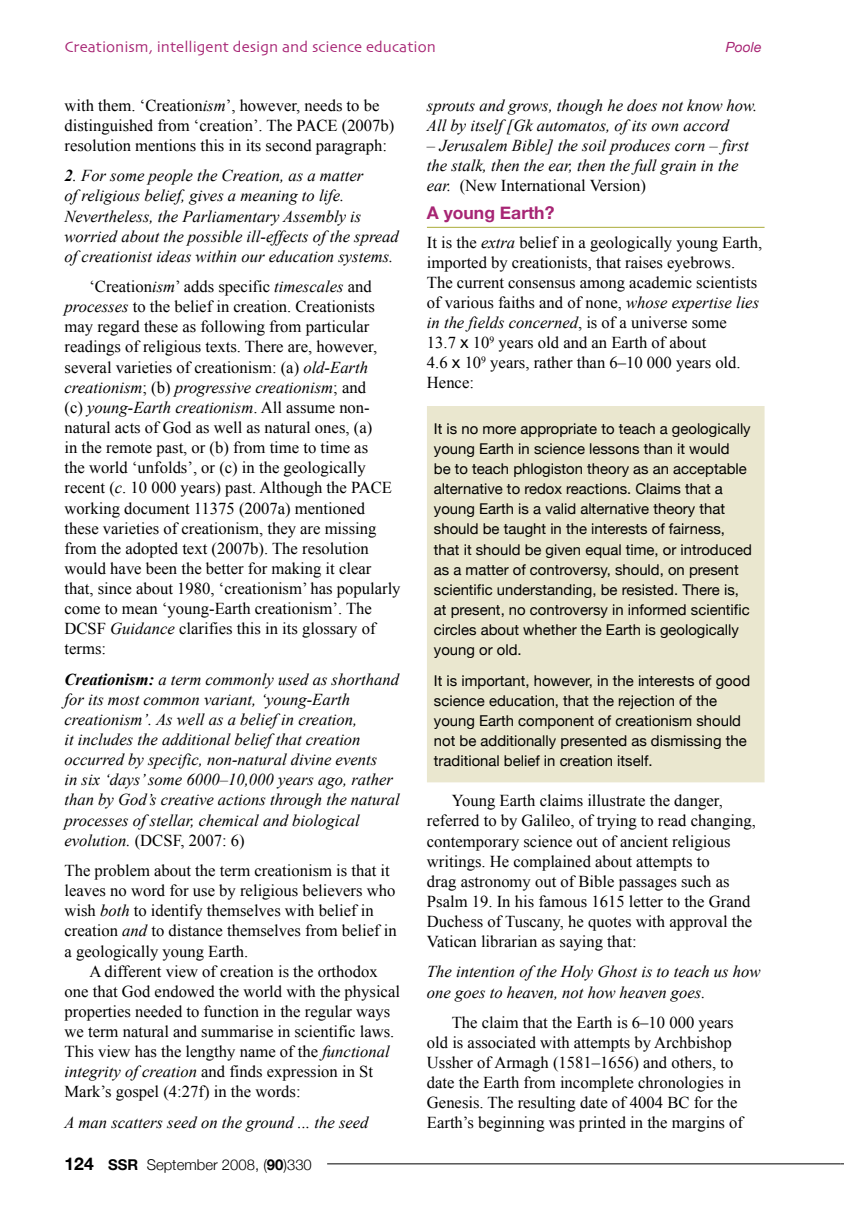
<style>
.page{position:relative;width:844px;height:1216px;background:#fff}
.page>*{position:absolute;margin:0;border:0;box-sizing:border-box;transform-origin:0 0}
.t1{font:700 17.5px "Helvetica Neue";color:#a72574}
.t2{font:16.62px/20.1px "Times New Roman";color:#000}
.t3{font:italic 16.62px/20.1px "Times New Roman";color:#000}
.t4{font:15.75px "Skia";color:#a72574}
.t5{font:14.88px/20.1px "Helvetica Neue";color:#000}
.t6{font:300 14.88px "Helvetica Neue";color:#000}
.t7{font:italic 14px "Helvetica Neue";color:#a72574}
.s1{font-style:italic}
.s2{font-weight:700}
.s3{font-style:normal}
.s4{font-weight:700;font-size:17.5px}
.s5{font-family:"Helvetica Neue"}
</style>
<div class="page">
<hr style="left:327px;top:1163px;width:513px;height:1px;background:#000">
<div style="left:427px;top:407px;width:336px;height:374px;background:#eae7cf"></div>
<div style="left:427px;top:406px;width:337px;height:376px;border:2px solid #eae7cf"></div>
<hr style="left:427px;top:227px;width:337px;height:1px;background:#aaab38">
<p class="t4" style="left:64px;top:38px;width:373px">Creationism, intelligent design and science education</p>
<p class="t7" style="left:725px;top:39px;width:37px">Poole</p>
<p class="t2" style="left:64px;top:95px;width:331px">with them. ‘Creation<span class="s1">ism</span>’, however, needs to be distinguished from ‘creation’. The PACE (2007b) resolution mentions this in its second paragraph:</p>
<p class="t3" style="left:64px;top:165px;width:336px"><span class="s2">2</span>. For some people the Creation, as a matter<br>of religious belief, gives a meaning to life.<br>Nevertheless, the Parliamentary Assembly is worried about the possible ill-effects of the spread of creationist ideas within our education systems.</p>
<p class="t2" style="left:64px;top:276px;width:337px;text-indent:25px">‘Creation<span class="s1">ism</span>’ adds specific <span class="s1">timescales</span> and <span class="s1">processes</span> to the belief in creation. Creationists may regard these as following from particular readings of religious texts. There are, however, several varieties of creationism: (a) <span class="s1">old-Earth creationism</span>; (b) <span class="s1">progressive creationism</span>; and<br>(c) <span class="s1">young-Earth creationism</span>. All assume non&shy;natural acts of God as well as natural ones, (a)<br>in the remote past, or (b) from time to time as<br>the world ‘unfolds’, or (c) in the geologically recent (<span class="s1">c</span>. 10 000 years) past. Although the PACE working document 11375 (2007a) mentioned these varieties of creationism, they are missing from the adopted text (2007b). The resolution would have been the better for making it clear that, since about 1980, ‘creationism’ has popularly come to mean ‘young-Earth creationism’. The DCSF <span class="s1">Guidance</span> clarifies this in its glossary of terms:</p>
<p class="t3" style="left:64px;top:668px;width:337px"><span class="s2">Creationism:</span> a term commonly used as shorthand for its most common variant, ‘young-Earth creationism’. As well as a belief in creation,<br>it includes the additional belief that creation occurred by specific, non-natural divine events<br>in six ‘days’ some 6000–10,000 years ago, rather than by God’s creative actions through the natural processes of stellar, chemical and biological evolution. <span class="s3">(DCSF, 2007: 6)</span></p>
<p class="t2" style="left:64px;top:860px;width:333px">The problem about the term creationism is that it leaves no word for use by religious believers who wish <span class="s1">both</span> to identify themselves with belief in creation <span class="s1">and</span> to distance themselves from belief in a geologically young Earth.</p>
<p class="t2" style="left:64px;top:960px;width:337px;text-indent:25px">A different view of creation is the orthodox one that God endowed the world with the physical properties needed to function in the regular ways we term natural and summarise in scientific laws.<br>This view has the lengthy name of the <span class="s1">functional integrity of creation</span> and finds expression in St Mark’s gospel (4:27f) in the words:</p>
<p class="t3" style="left:64px;top:1111px;width:305px">A man scatters seed on the ground ... the seed</p>
<p class="t6" style="left:64px;top:1155px;width:249px"><span class="s4">124</span> <span class="s2">SSR</span> September 2008, (<span class="s2">90</span>)330</p>
<p class="t3" style="left:427px;top:95px;width:332px">sprouts and grows, though he does not know how.<br>All by itself [Gk automatos, of its own accord</p>
<p class="t3" style="left:427px;top:135px;width:323px">– Jerusalem Bible] the soil produces corn – first the stalk, then the ear, then the full grain in the ear. <span class="s3">(New International Version)</span></p>
<p class="t1" style="left:427px;top:202px;width:129px">A young Earth?</p>
<p class="t2" style="left:427px;top:232px;width:337px">It is the <span class="s1">extra</span> belief in a geologically young Earth, imported by creationists, that raises eyebrows.<br>The current consensus among academic scientists of various faiths and of none, <span class="s1">whose expertise lies in the fields concerned</span>, is of a universe some<br>13.7 <span class="s5">x</span> 10<sup>9</sup> years old and an Earth of about<br>4.6 <span class="s5">x</span> 10<sup>9</sup> years, rather than 6–10 000 years old.<br>Hence:</p>
<p class="t5" style="left:434px;top:418px;width:319px">It is no more appropriate to teach a geologically young Earth in science lessons than it would<br>be to teach phlogiston theory as an acceptable alternative to redox reactions. Claims that a young Earth is a valid alternative theory that should be taught in the interests of fairness, that it should be given equal time, or introduced as a matter of controversy, should, on present scientific understanding, be resisted. There is, at present, no controversy in informed scientific circles about whether the Earth is geologically young or old.</p>
<p class="t5" style="left:434px;top:670px;width:318px">It is important, however, in the interests of good science education, that the rejection of the young Earth component of creationism should not be additionally presented as dismissing the traditional belief in creation itself.</p>
<p class="t2" style="left:427px;top:790px;width:330px;text-indent:25px">Young Earth claims illustrate the danger, referred to by Galileo, of trying to read changing, contemporary science out of ancient religious writings. He complained about attempts to<br>drag astronomy out of Bible passages such as Psalm 19. In his famous 1615 letter to the Grand Duchess of Tuscany, he quotes with approval the Vatican librarian as saying that:</p>
<p class="t3" style="left:427px;top:961px;width:335px">The intention of the Holy Ghost is to teach us how one goes to heaven, not how heaven goes.</p>
<p class="t2" style="left:427px;top:1011px;width:317px;text-indent:25px">The claim that the Earth is 6–10 000 years old is associated with attempts by Archbishop Ussher of Armagh (1581–1656) and others, to date the Earth from incomplete chronologies in Genesis. The resulting date of 4004 BC for the Earth’s beginning was printed in the margins of</p>
</div>
